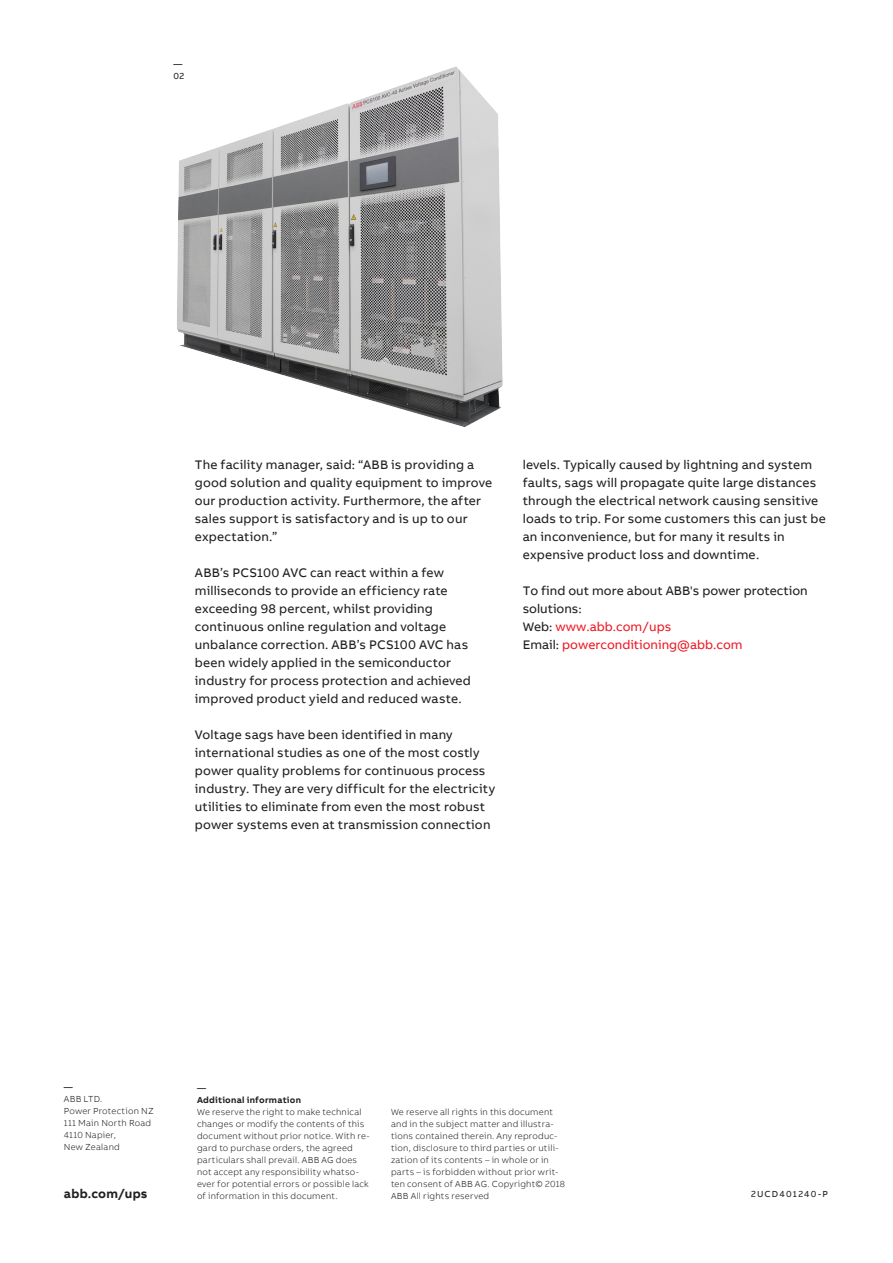
<style>
.page{position:relative;width:893px;height:1263px;background:#fff}
.page>*{position:absolute;margin:0;border:0;box-sizing:border-box;transform-origin:0 0}
.Copytext_8_5pt_12pt{font:12.75px/18px "AB Bvoice";letter-spacing:.015em;color:#231f20}
.Copytext_8_5pt_12pt-2{font:12.75px "AB Bvoice";color:#ee1c28}
.Contact_8_5pt_12pt{font:700 12.75px "AB Bvoice";letter-spacing:.02em;color:#231f20}
.Additional_Informati{font:300 9px/12px "AB Bvoice";letter-spacing:.025em;color:#231f20}
.Additional_Informati-2{font:700 9px "AB Bvoice";letter-spacing:.03em;color:#231f20}
.Header_Information_7{font:9px "AB Bvoice";letter-spacing:.13em;color:#231f20}
.Caption_6pt_8pt{font:9px "AB Bvoice";color:#231f20}
.Additional_Informati-3{font:9px "AB Bvoice";color:#231f20}
.s1{color:#231f20}
</style>
<div class="page">
<img style="left:177px;top:66px;width:326px;height:361px">
<p class="Caption_6pt_8pt" style="left:174px;top:58px;width:10px">—</p>
<p class="Caption_6pt_8pt" style="left:174px;top:70px;width:12px">02</p>
<p class="Copytext_8_5pt_12pt" style="left:195px;top:456px;width:299px">The facility manager, said: “ABB is providing a good solution and quality equipment to improve our production activity. Furthermore, the after sales support is satisfactory and is up to our expectation.”</p>
<p class="Copytext_8_5pt_12pt" style="left:195px;top:564px;width:278px">ABB’s PCS100 AVC can react within a few milliseconds to provide an efficiency rate exceeding 98 percent, whilst providing continuous online regulation and voltage unbalance correction. ABB’s PCS100 AVC has been widely applied in the semiconductor industry for process protection and achieved improved product yield and reduced waste.</p>
<p class="Copytext_8_5pt_12pt" style="left:195px;top:726px;width:302px">Voltage sags have been identified in many international studies as one of the most costly power quality problems for continuous process industry. They are very difficult for the electricity utilities to eliminate from even the most robust power systems even at transmission connection</p>
<p class="Copytext_8_5pt_12pt" style="left:523px;top:456px;width:305px">levels. Typically caused by lightning and system faults, sags will propagate quite large distances through the electrical network causing sensitive loads to trip. For some customers this can just be an inconvenience, but for many it results in expensive product loss and downtime.</p>
<p class="Copytext_8_5pt_12pt" style="left:523px;top:582px;width:287px">To find out more about ABB's power protection solutions:</p>
<p class="Copytext_8_5pt_12pt-2" style="left:523px;top:619px;width:150px"><span class="s1">Web:</span> www.abb.com/ups</p>
<p class="Copytext_8_5pt_12pt-2" style="left:523px;top:637px;width:221px"><span class="s1">Email:</span> powerconditioning@abb.com</p>
<p class="Additional_Informati-3" style="left:64px;top:1082px;width:10px">—</p>
<p class="Additional_Informati" style="left:64px;top:1093px;width:40px">ABB LTD.</p>
<p class="Additional_Informati" style="left:64px;top:1105px;width:92px">Power Protection NZ</p>
<p class="Additional_Informati" style="left:64px;top:1117px;width:89px">111 Main North Road</p>
<p class="Additional_Informati" style="left:64px;top:1129px;width:54px">4110 Napier,</p>
<p class="Additional_Informati" style="left:64px;top:1141px;width:58px">New Zealand</p>
<p class="Contact_8_5pt_12pt" style="left:64px;top:1186px;width:85px">abb.com/ups</p>
<p class="Additional_Informati-3" style="left:197px;top:1082px;width:10px">—</p>
<p class="Additional_Informati-2" style="left:197px;top:1094px;width:106px">Additional information</p>
<p class="Additional_Informati" style="left:197px;top:1106px;width:174px">We reserve the right to make technical changes or modify the contents of this document without prior notice. With re&shy;gard to purchase orders, the agreed particulars shall prevail. ABB AG does not accept any responsibility whatso&shy;ever for potential errors or possible lack of information in this document.</p>
<p class="Additional_Informati" style="left:391px;top:1106px;width:176px">We reserve all rights in this document and in the subject matter and illustra&shy;tions contained therein. Any reproduc&shy;tion, disclosure to third parties or utili&shy;zation of its contents – in whole or in parts – is forbidden without prior writ&shy;ten consent of ABB AG. Copyright© 2018<br>ABB All rights reserved</p>
<p class="Header_Information_7" style="left:751px;top:1189px;width:78px">2UCD401240-P</p>
</div>
